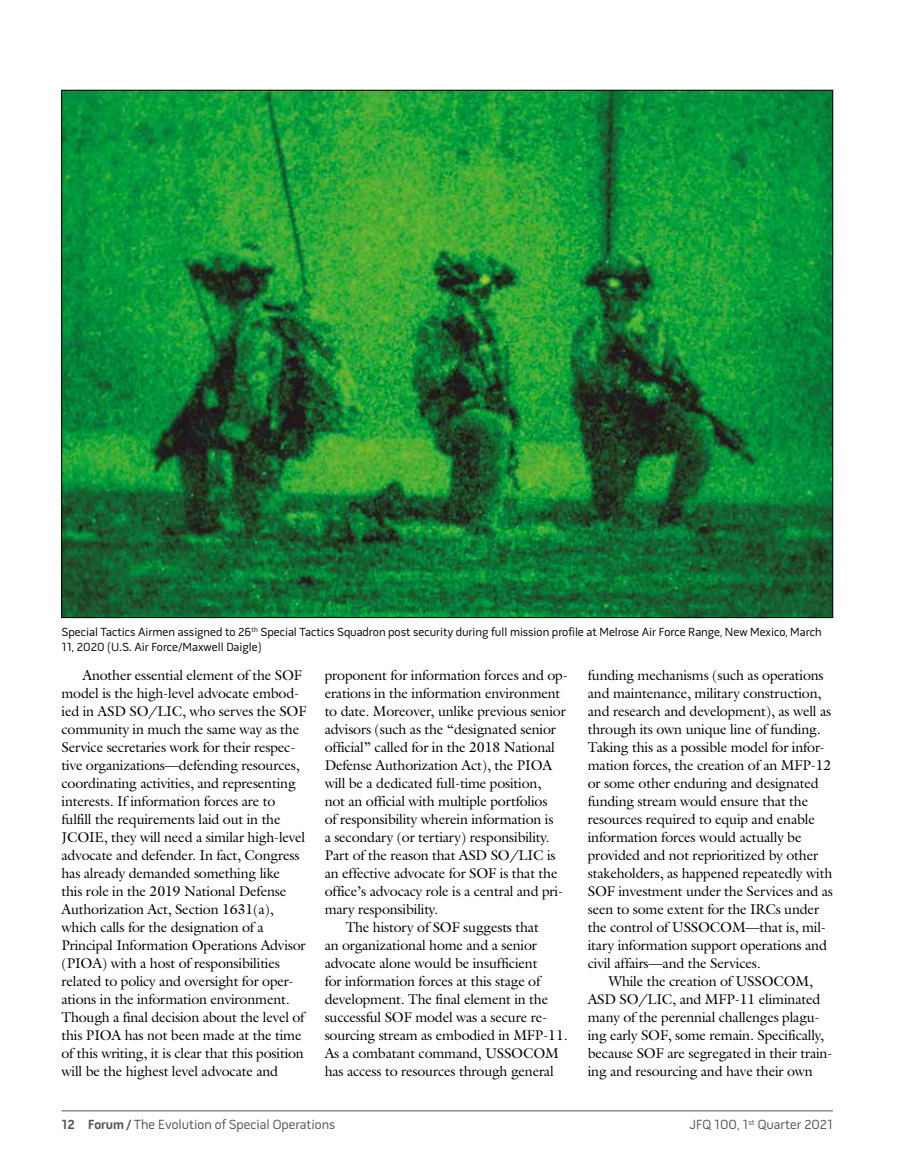
<style>
.page{position:relative;width:905px;height:1175px;background:#fff}
.page>*{position:absolute;margin:0;border:0;box-sizing:border-box;transform-origin:0 0}
.t1{font:14.25px/18px "Galliard Std";letter-spacing:-.015em;color:#000}
.t2{font:13.5px "Pill Gothic 600 mg";color:#535454}
.t3{font:12px/15px "Pill Gothic 600 mg";color:#000}
.s1{font-weight:700}
</style>
<div class="page">
<hr style="left:62px;top:1110px;width:770px;height:1px;background:#535454">
<img style="left:64px;top:92px;width:766px;height:524px">
<p class="t3" style="left:61px;top:625px;width:761px">Special Tactics Airmen assigned to 26<sup>th</sup> Special Tactics Squadron post security during full mission profile at Melrose Air Force Range, New Mexico, March<br>11, 2020 (U.S. Air Force/Maxwell Daigle)</p>
<p class="t1" style="left:61px;top:665px;width:246px;text-indent:21px">Another essential element of the SOF model is the high-level advocate embod&shy;ied in ASD SO/LIC, who serves the SOF community in much the same way as the Service secretaries work for their respec&shy;tive organizations—defending resources, coordinating activities, and representing interests. If information forces are to fulfill the requirements laid out in the JCOIE, they will need a similar high-level advocate and defender. In fact, Congress has already demanded something like<br>this role in the 2019 National Defense Authorization Act, Section 1631(a), which calls for the designation of a Principal Information Operations Advisor (PIOA) with a host of responsibilities related to policy and oversight for oper&shy;ations in the information environment.<br>Though a final decision about the level of this PIOA has not been made at the time of this writing, it is clear that this position will be the highest level advocate and</p>
<p class="t1" style="left:324px;top:665px;width:245px">proponent for information forces and op-</p>
<p class="t1" style="left:324px;top:683px;width:237px">erations in the information environment</p>
<p class="t1" style="left:324px;top:701px;width:243px">to date. Moreover, unlike previous senior</p>
<p class="t1" style="left:324px;top:719px;width:233px">advisors (such as the “designated senior</p>
<p class="t1" style="left:324px;top:737px;width:232px">official” called for in the 2018 National</p>
<p class="t1" style="left:324px;top:755px;width:229px">Defense Authorization Act), the PIOA</p>
<p class="t1" style="left:324px;top:773px;width:218px">will be a dedicated full-time position,</p>
<p class="t1" style="left:324px;top:791px;width:224px">not an official with multiple portfolios</p>
<p class="t1" style="left:324px;top:809px;width:230px">of responsibility wherein information is</p>
<p class="t1" style="left:324px;top:827px;width:226px">a secondary (or tertiary) responsibility.</p>
<p class="t1" style="left:324px;top:845px;width:232px">Part of the reason that ASD SO/LIC is</p>
<p class="t1" style="left:324px;top:863px;width:234px">an effective advocate for SOF is that the</p>
<p class="t1" style="left:324px;top:881px;width:240px">office’s advocacy role is a central and pri-</p>
<p class="t1" style="left:324px;top:899px;width:115px">mary responsibility.</p>
<p class="t1" style="left:345px;top:917px;width:195px">The history of SOF suggests that</p>
<p class="t1" style="left:324px;top:935px;width:214px">an organizational home and a senior</p>
<p class="t1" style="left:324px;top:953px;width:214px">advocate alone would be insufficient</p>
<p class="t1" style="left:324px;top:971px;width:217px">for information forces at this stage of</p>
<p class="t1" style="left:324px;top:989px;width:225px">development. The final element in the</p>
<p class="t1" style="left:324px;top:1007px;width:224px">successful SOF model was a secure re-</p>
<p class="t1" style="left:324px;top:1025px;width:244px">sourcing stream as embodied in MFP-11.</p>
<p class="t1" style="left:324px;top:1043px;width:236px">As a combatant command, USSOCOM</p>
<p class="t1" style="left:324px;top:1061px;width:230px">has access to resources through general</p>
<p class="t1" style="left:587px;top:665px;width:247px">funding mechanisms (such as operations and maintenance, military construction, and research and development), as well as through its own unique line of funding.<br>Taking this as a possible model for infor&shy;mation forces, the creation of an MFP-12 or some other enduring and designated funding stream would ensure that the resources required to equip and enable information forces would actually be provided and not reprioritized by other stakeholders, as happened repeatedly with SOF investment under the Services and as seen to some extent for the IRCs under the control of USSOCOM—that is, mil&shy;itary information support operations and civil affairs—and the Services.</p>
<p class="t1" style="left:587px;top:971px;width:246px;text-indent:21px">While the creation of USSOCOM, ASD SO/LIC, and MFP-11 eliminated many of the perennial challenges plagu&shy;ing early SOF, some remain. Specifically, because SOF are segregated in their train&shy;ing and resourcing and have their own</p>
<p class="t2" style="left:62px;top:1119px;width:275px"><span class="s1">12 Forum /</span> The Evolution of Special Operations</p>
<p class="t2" style="left:689px;top:1119px;width:145px">JFQ 100, 1<sup>st</sup> Quarter 2021</p>
</div>
